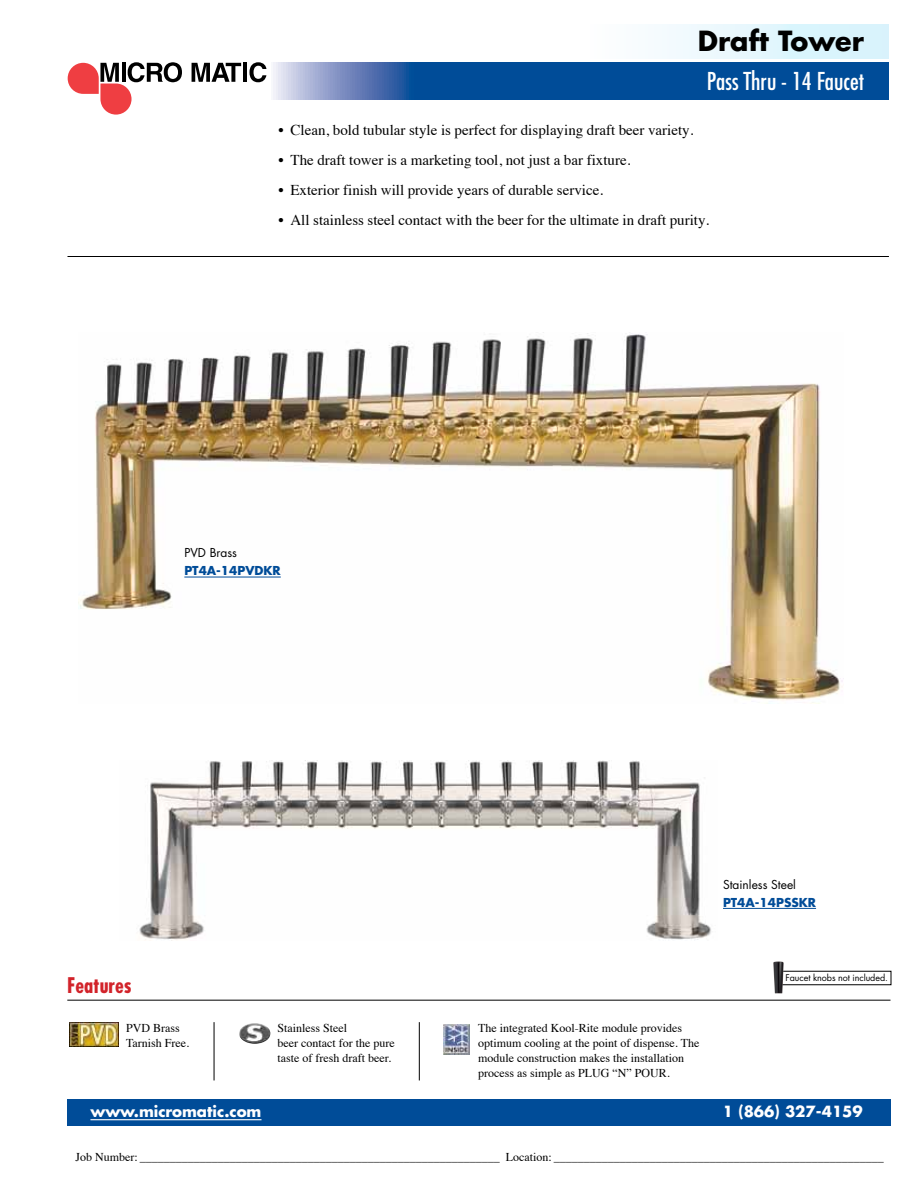
<style>
.page{position:relative;width:918px;height:1188px;background:#fff}
.page>*{position:absolute;margin:0;border:0;box-sizing:border-box;transform-origin:0 0}
.t1{font:700 27px "Futura";color:#000}
.t2{font:condensed 24px "Futura";color:#fff}
.t3{font:700 condensed 21px "Futura";color:#d2232a}
.t4{font:15px "Times";color:#000}
.t5{font:700 15px "Futura";color:#fff}
.t6{font:12px/15px "Times";color:#000}
.t7{font:700 12px "Futura";color:#004c98}
.t8{font:12px "Futura";color:#000}
.t9{font:9px "Futura";letter-spacing:-.005em;color:#000}
</style>
<div class="page">
<hr style="left:68px;top:256px;width:821px;height:1px;background:#000">
<div style="left:68px;top:1099px;width:823px;height:27px;background:#004c98"></div>
<hr style="left:90px;top:1119px;width:172px;height:1px;background:#fff">
<svg style="left:266px;top:62px;width:623px;height:38px;background:#1f5ea2"></svg>
<div style="left:516px;top:25px;width:373px;height:34px;background:linear-gradient(to right,#fff,#d3f2fc)"></div>
<svg style="left:68px;top:62px;width:114px;height:53px"></svg>
<svg style="left:192px;top:63px;width:49px;height:19px"></svg>
<hr style="left:243px;top:63px;width:4px;height:19px;background:#000">
<svg style="left:249px;top:62px;width:17px;height:20px"></svg>
<hr style="left:67px;top:1000px;width:824px;height:1px;background:#000">
<img style="left:69px;top:1023px;width:49px;height:24px">
<hr style="left:214px;top:1022px;width:1px;height:58px;background:#000">
<img style="left:239px;top:1023px;width:31px;height:21px">
<img style="left:444px;top:1024px;width:26px;height:31px">
<hr style="left:419px;top:1022px;width:1px;height:58px;background:#000">
<img style="left:773px;top:961px;width:11px;height:32px">
<img style="left:78px;top:332px;width:766px;height:371px">
<hr style="left:184px;top:577px;width:97px;height:1px;background:#004c98">
<hr style="left:723px;top:908px;width:93px;height:1px;background:#004c98">
<img style="left:139px;top:760px;width:572px;height:181px">
<h1 class="t1" style="left:698px;top:22px;width:168px">Draft Tower</h1>
<h2 class="t2" style="left:707px;top:66px;width:159px">Pass Thru - 14 Faucet</h2>
<p class="t4" style="left:279px;top:116px;width:416px">• Clean, bold tubular style is perfect for displaying draft beer variety.</p>
<p class="t4" style="left:279px;top:146px;width:353px">• The draft tower is a marketing tool, not just a bar fixture.</p>
<p class="t4" style="left:278px;top:176px;width:326px">• Exterior finish will provide years of durable service.</p>
<p class="t4" style="left:278px;top:206px;width:432px">• All stainless steel contact with the beer for the ultimate in draft purity.</p>
<p class="t8" style="left:184px;top:545px;width:54px">PVD Brass</p>
<p class="t7" style="left:184px;top:562px;width:98px">PT4A-14PVDKR</p>
<p class="t8" style="left:723px;top:876px;width:74px">Stainless Steel</p>
<p class="t7" style="left:723px;top:894px;width:95px">PT4A-14PSSKR</p>
<h3 class="t3" style="left:67px;top:971px;width:66px">Features</h3>
<p class="t6" style="left:126px;top:1019px;width:65px">PVD Brass<br>Tarnish Free.</p>
<p class="t6" style="left:278px;top:1019px;width:119px">Stainless Steel<br>beer contact for the pure taste of fresh draft beer.</p>
<p class="t6" style="left:478px;top:1019px;width:223px">The integrated Kool-Rite module provides optimum cooling at the point of dispense. The module construction makes the installation process as simple as PLUG “N” POUR.</p>
<p class="t9" style="left:786px;top:972px;width:104px">Faucet knobs not included.</p>
<p class="t5" style="left:90px;top:1101px;width:173px">www.micromatic.com</p>
<p class="t5" style="left:723px;top:1101px;width:141px">1 (866) 327-4159</p>
<p class="t6" style="left:75px;top:1149px;width:810px">Job Number: ____________________________________________________________ Location: _______________________________________________________</p>
</div>
